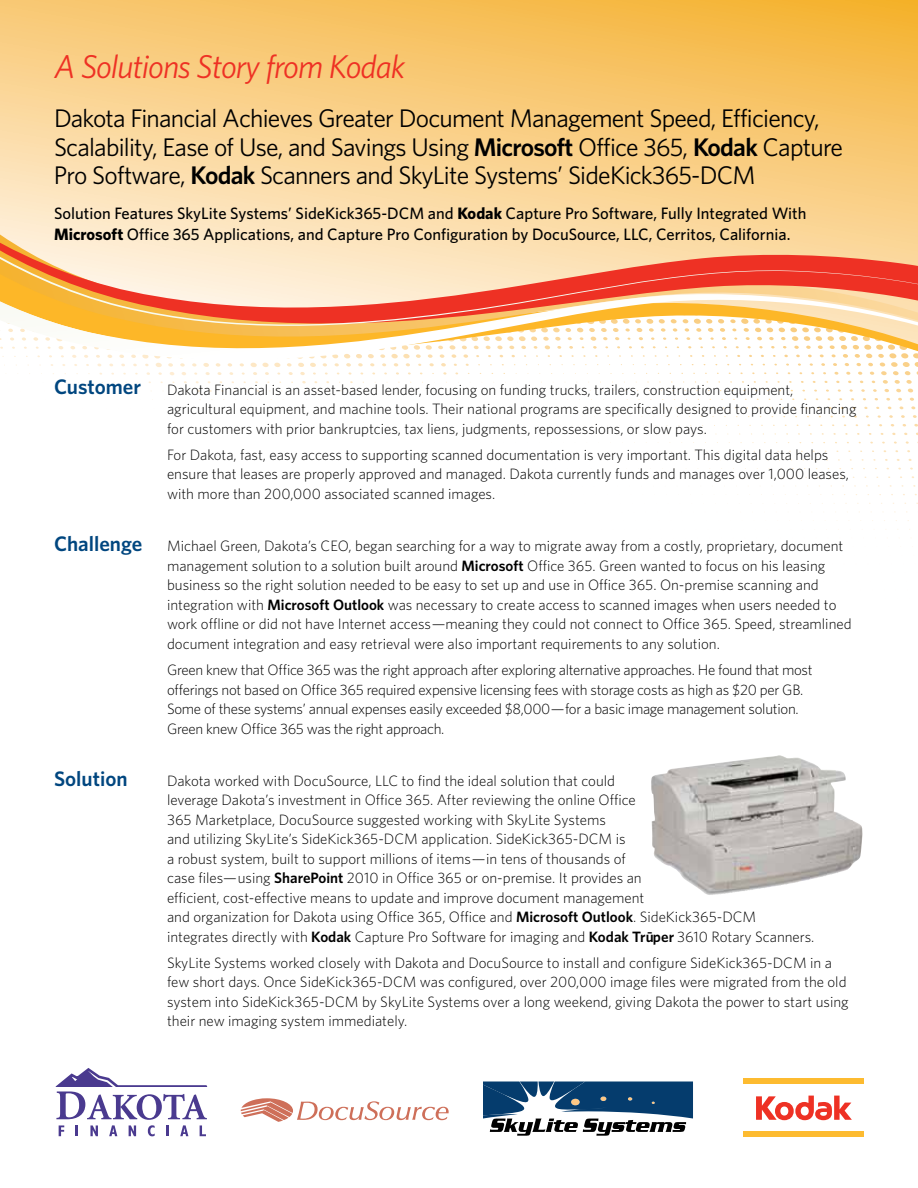
<style>
.page{position:relative;width:918px;height:1188px;background:#fff}
.page>*{position:absolute;margin:0;border:0;box-sizing:border-box;transform-origin:0 0}
.t1{font:italic 33px "Whitney K";letter-spacing:-.03em;color:#ee3124}
.t2{font:25.5px/28.5px "Whitney K";letter-spacing:-.03em;color:#000}
.t3{font:600 21px "Whitney K";color:#00467f}
.t4{font:500 16.5px/21px "Whitney K";color:#000}
.t5{font:300 15px/19.5px "Whitney K";color:#000}
.t6{font:300 15px/19.5px "Whitney K";letter-spacing:-.02em;color:#000}
.s1{font-weight:600}
.s2{font-weight:700}
</style>
<div class="page">
<svg style="left:0;top:0;width:918px;height:78px;background:#f7c261"></svg>
<svg style="left:0;top:78px;width:918px;height:12px;background:#f8c874"></svg>
<svg style="left:0;top:90px;width:918px;height:396px"></svg>
<svg style="left:55px;top:1068px;width:153px;height:68px"></svg>
<svg style="left:241px;top:1098px;width:208px;height:24px"></svg>
<svg style="left:686px;top:1082px;width:7px;height:37px"></svg>
<svg style="left:483px;top:1082px;width:203px;height:54px"></svg>
<svg style="left:834px;top:1096px;width:18px;height:24px"></svg>
<svg style="left:756px;top:1096px;width:38px;height:24px"></svg>
<svg style="left:795px;top:1096px;width:37px;height:24px"></svg>
<div style="left:743px;top:1079px;width:121px;height:5px;background:#fdbb30"></div>
<div style="left:743px;top:1132px;width:121px;height:5px;background:#fdbb30"></div>
<img style="left:651px;top:755px;width:212px;height:140px">
<h1 class="t1" style="left:54px;top:47px;width:353px">A Solutions Story from Kodak</h1>
<h2 class="t2" style="left:54px;top:104px;width:791px">Dakota Financial Achieves Greater Document Management Speed, Efficiency,<br>Scalability, Ease of Use, and Savings Using <span class="s1">Microsoft</span> Office 365, <span class="s1">Kodak</span> Capture<br>Pro Software, <span class="s1">Kodak</span> Scanners and SkyLite Systems’ SideKick365-DCM</h2>
<p class="t4" style="left:54px;top:202px;width:754px">Solution Features SkyLite Systems’ SideKick365-DCM and <span class="s2">Kodak</span> Capture Pro Software, Fully Integrated With<br><span class="s2">Microsoft</span> Office 365 Applications, and Capture Pro Configuration by DocuSource, LLC, Cerritos, California.</p>
<h3 class="t3" style="left:54px;top:374px;width:89px">Customer</h3>
<p class="t5" style="left:167px;top:380px;width:691px">Dakota Financial is an asset-based lender, focusing on funding trucks, trailers, construction equipment, agricultural equipment, and machine tools. Their national programs are specifically designed to provide financing for customers with prior bankruptcies, tax liens, judgments, repossessions, or slow pays.</p>
<p class="t5" style="left:167px;top:445px;width:684px">For Dakota, fast, easy access to supporting scanned documentation is very important. This digital data helps ensure that leases are properly approved and managed. Dakota currently funds and manages over 1,000 leases, with more than 200,000 associated scanned images.</p>
<h3 class="t3" style="left:54px;top:531px;width:90px">Challenge</h3>
<p class="t5" style="left:167px;top:536px;width:686px">Michael Green, Dakota’s CEO, began searching for a way to migrate away from a costly, proprietary, document management solution to a solution built around <span class="s1">Microsoft</span> Office 365. Green wanted to focus on his leasing business so the right solution needed to be easy to set up and use in Office 365. On-premise scanning and integration with <span class="s1">Microsoft Outlook</span> was necessary to create access to scanned images when users needed to work offline or did not have Internet access—meaning they could not connect to Office 365. Speed, streamlined document integration and easy retrieval were also important requirements to any solution.</p>
<p class="t6" style="left:167px;top:660px;width:647px">Green knew that Office 365 was the right approach after exploring alternative approaches. He found that most offerings not based on Office 365 required expensive licensing fees with storage costs as high as $20 per GB.<br>Some of these systems’ annual expenses easily exceeded $8,000—for a basic image management solution.<br>Green knew Office 365 was the right approach.</p>
<h3 class="t3" style="left:54px;top:766px;width:75px">Solution</h3>
<p class="t5" style="left:167px;top:770px;width:649px">Dakota worked with DocuSource, LLC to find the ideal solution that could<br>leverage Dakota’s investment in Office 365. After reviewing the online Office<br>365 Marketplace, DocuSource suggested working with SkyLite Systems<br>and utilizing SkyLite’s SideKick365-DCM application. SideKick365-DCM is<br>a robust system, built to support millions of items—in tens of thousands of<br>case files—using <span class="s1">SharePoint</span> 2010 in Office 365 or on-premise. It provides an<br>efficient, cost-effective means to update and improve document management<br>and organization for Dakota using Office 365, Office and <span class="s1">Microsoft Outlook</span>. SideKick365-DCM integrates directly with <span class="s1">Kodak</span> Capture Pro Software for imaging and <span class="s1">Kodak Tru¯per</span> 3610 Rotary Scanners.</p>
<p class="t5" style="left:167px;top:953px;width:683px">SkyLite Systems worked closely with Dakota and DocuSource to install and configure SideKick365-DCM in a few short days. Once SideKick365-DCM was configured, over 200,000 image files were migrated from the old system into SideKick365-DCM by SkyLite Systems over a long weekend, giving Dakota the power to start using their new imaging system immediately.</p>
</div>
